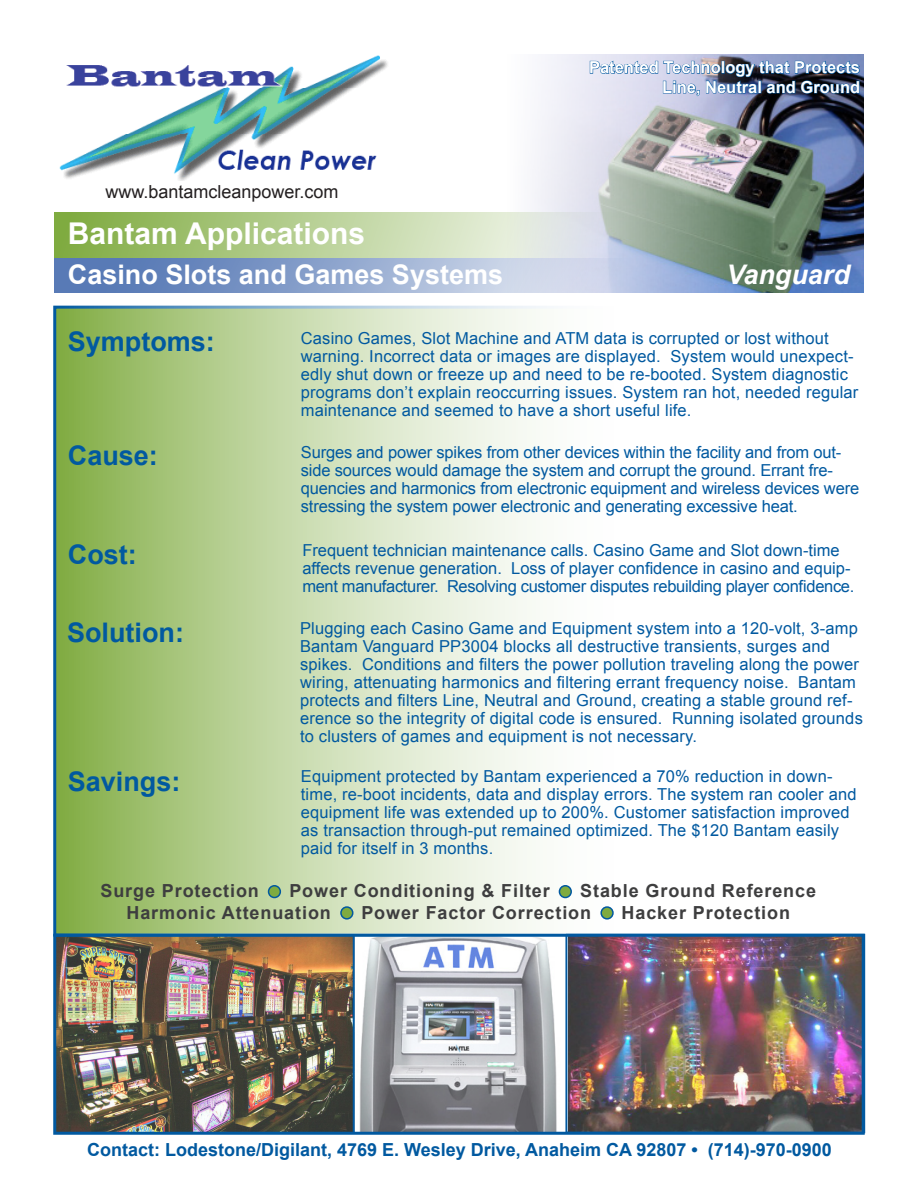
<style>
.page{position:relative;width:918px;height:1188px;background:#fff}
.page>*{position:absolute;margin:0;border:0;box-sizing:border-box;transform-origin:0 0}
.t1{font:700 30px "Arial";color:#fff}
.t2{font:700 27px "Arial";color:#0159a0}
.t3{font:700 27px "Arial";color:#fff}
.t4{font:italic 700 27px "Arial";color:#fff}
.t5{font:700 18px "Arial";letter-spacing:.05em;color:#3e3e3f}
.t6{font:700 18px "Arial";color:#0159a0}
.t7{font:18px "Arial";color:#231f20}
.t8{font:16.5px/18px "Arial";letter-spacing:.01em;color:#0159a0}
.t9{font:16.5px/18px "Arial";letter-spacing:-.01em;color:#0159a0}
.t10{font:700 16.5px "Arial";color:#fff}
</style>
<div class="page">
<img style="left:57px;top:938px;width:294px;height:193px">
<img style="left:359px;top:938px;width:198px;height:193px">
<img style="left:569px;top:938px;width:292px;height:192px">
<img style="left:59px;top:55px;width:329px;height:125px">
<svg style="left:54px;top:213px;width:448px;height:45px;background:#b1cb8a"></svg>
<svg style="left:54px;top:258px;width:448px;height:35px;background:#839cc8"></svg>
<svg style="left:53px;top:306px;width:567px;height:628px"></svg>
<div style="left:54px;top:934px;width:300px;height:200px;border:2px solid #0159a0"></div>
<div style="left:353px;top:934px;width:214px;height:200px;border:2px solid #0159a0"></div>
<div style="left:566px;top:934px;width:299px;height:199px;border:2px solid #0159a0"></div>
<div style="left:269px;top:886px;width:11px;height:12px;background:#7fab40;border-radius:50%"></div>
<div style="left:268px;top:885px;width:13px;height:13px;border:2px solid #0159a0;border-radius:50%"></div>
<div style="left:341px;top:907px;width:12px;height:12px;background:#7fab40;border-radius:50%"></div>
<div style="left:340px;top:906px;width:13px;height:14px;border:2px solid #0159a0;border-radius:50%"></div>
<div style="left:559px;top:886px;width:12px;height:12px;background:#7fab40;border-radius:50%"></div>
<div style="left:559px;top:885px;width:13px;height:13px;border:2px solid #0159a0;border-radius:50%"></div>
<div style="left:601px;top:907px;width:12px;height:12px;background:#7fab40;border-radius:50%"></div>
<div style="left:600px;top:906px;width:14px;height:14px;border:2px solid #0159a0;border-radius:50%"></div>
<img style="left:502px;top:54px;width:362px;height:239px">
<img style="left:590px;top:60px;width:270px;height:37px">
<p class="t7" style="left:105px;top:180px;width:235px">www.bantamcleanpower.com</p>
<p class="t1" style="left:68px;top:214px;width:299px">Bantam Applications</p>
<p class="t3" style="left:68px;top:257px;width:437px">Casino Slots and Games Systems</p>
<p class="t10" style="left:589px;top:56px;width:273px">Patented Technology that Protects</p>
<p class="t10" style="left:662px;top:76px;width:200px">Line, Neutral and Ground</p>
<p class="t4" style="left:726px;top:257px;width:125px">Vanguard</p>
<p class="t2" style="left:68px;top:324px;width:149px">Symptoms:</p>
<p class="t8" style="left:301px;top:329px;width:559px">Casino Games, Slot Machine and ATM data is corrupted or lost without warning. Incorrect data or images are displayed. System would unexpect&shy;edly shut down or freeze up and need to be re-booted. System diagnostic programs don’t explain reoccurring issues. System ran hot, needed regular maintenance and seemed to have a short useful life.</p>
<p class="t2" style="left:68px;top:438px;width:92px">Cause:</p>
<p class="t9" style="left:301px;top:444px;width:560px">Surges and power spikes from other devices within the facility and from out&shy;side sources would damage the system and corrupt the ground. Errant fre&shy;quencies and harmonics from electronic equipment and wireless devices were stressing the system power electronic and generating excessive heat.</p>
<p class="t8" style="left:302px;top:541px;width:554px">Frequent technician maintenance calls. Casino Game and Slot down-time affects revenue generation. Loss of player confidence in casino and equip&shy;ment manufacturer. Resolving customer disputes rebuilding player confidence.</p>
<p class="t8" style="left:300px;top:620px;width:564px">Plugging each Casino Game and Equipment system into a 120-volt, 3-amp Bantam Vanguard PP3004 blocks all destructive transients, surges and spikes. Conditions and filters the power pollution traveling along the power wiring, attenuating harmonics and filtering errant frequency noise. Bantam protects and filters Line, Neutral and Ground, creating a stable ground ref&shy;erence so the integrity of digital code is ensured. Running isolated grounds to clusters of games and equipment is not necessary.</p>
<p class="t8" style="left:301px;top:767px;width:557px">Equipment protected by Bantam experienced a 70% reduction in down&shy;time, re-boot incidents, data and display errors. The system ran cooler and equipment life was extended up to 200%. Customer satisfaction improved as transaction through-put remained optimized. The $120 Bantam easily paid for itself in 3 months.</p>
<p class="t2" style="left:68px;top:537px;width:70px">Cost:</p>
<p class="t2" style="left:67px;top:615px;width:118px">Solution:</p>
<p class="t2" style="left:68px;top:764px;width:114px">Savings:</p>
<p class="t5" style="left:100px;top:879px;width:160px">Surge Protection</p>
<p class="t5" style="left:289px;top:879px;width:262px">Power Conditioning &amp; Filter</p>
<p class="t5" style="left:580px;top:879px;width:237px">Stable Ground Reference</p>
<p class="t5" style="left:126px;top:900px;width:206px">Harmonic Attenuation</p>
<p class="t5" style="left:361px;top:900px;width:231px">Power Factor Correction</p>
<p class="t5" style="left:622px;top:900px;width:170px">Hacker Protection</p>
<p class="t6" style="left:87px;top:1138px;width:746px">Contact: Lodestone/Digilant, 4769 E. Wesley Drive, Anaheim CA 92807 • (714)-970-0900</p>
</div>
